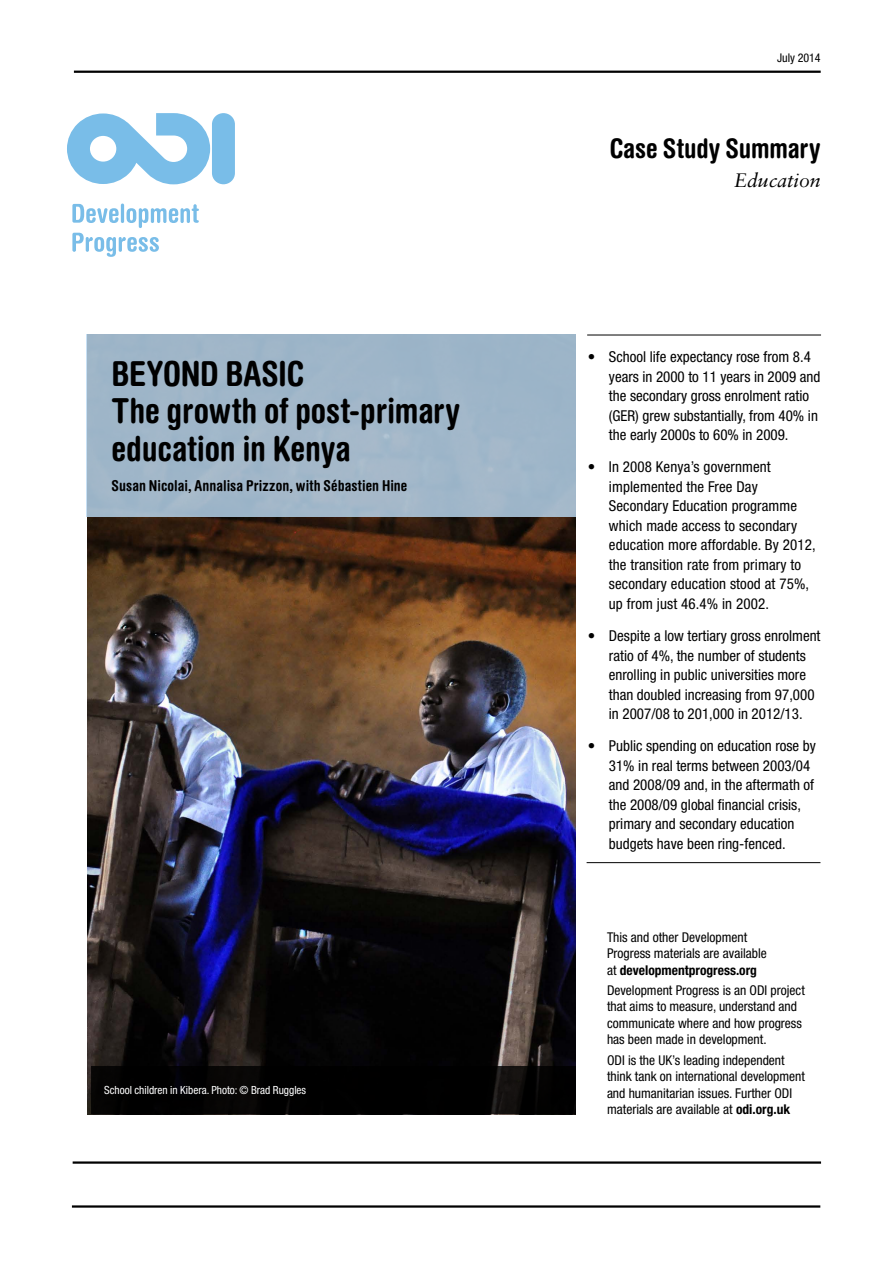
<style>
.page{position:relative;width:893px;height:1263px;background:#fff}
.page>*{position:absolute;margin:0;border:0;box-sizing:border-box;transform-origin:0 0}
.t1{font:700 condensed 34.5px/37.5px "Helvetica Rounded LT Std";letter-spacing:-.005em;color:#000}
.t2{font:700 condensed 27px "Helvetica Rounded LT Std";letter-spacing:-.005em;color:#000}
.t3{font:italic 19.5px "Sabon LT Std";color:#000}
.t4{font:condensed 15px/19.5px "Helvetica Neue LT Std";color:#000}
.t5{font:700 condensed 15px "Helvetica Rounded LT Std";letter-spacing:.005em;color:#000}
.t6{font:condensed 13.5px/16.5px "Helvetica Neue LT Std";color:#000}
.t7{font:condensed 12px "Helvetica Neue LT Std";color:#000}
.t8{font:condensed 11.25px "Helvetica Neue LT Std";color:#fff}
.s1{font-weight:700}
</style>
<div class="page">
<img style="left:87px;top:517px;width:489px;height:597px">
<div style="left:86px;top:335px;width:490px;height:182px;background:#9fb6c9"></div>
<svg style="left:67px;top:113px;width:143px;height:71px"></svg>
<div style="left:212px;top:113px;width:23px;height:71px;background:#79bde8;border-radius:11px"></div>
<svg style="left:72px;top:204px;width:127px;height:53px"></svg>
<hr style="left:74px;top:71px;width:747px;height:2px;background:#000">
<hr style="left:72px;top:1205px;width:748px;height:2px;background:#000">
<hr style="left:73px;top:1161px;width:748px;height:3px;background:#000">
<div style="left:91px;top:1066px;width:485px;height:48px;background:#000"></div>
<hr style="left:587px;top:335px;width:234px;height:1px;background:#000">
<hr style="left:587px;top:862px;width:233px;height:1px;background:#000">
<h1 class="t1" style="left:112px;top:354px;width:350px">Beyond basic<br>The growth of post-primary education in Kenya</h1>
<p class="t5" style="left:112px;top:477px;width:297px">Susan Nicolai, Annalisa Prizzon, with Sébastien Hine</p>
<p class="t8" style="left:104px;top:1084px;width:204px">School children in Kibera. Photo: © Brad Ruggles</p>
<p class="t7" style="left:777px;top:51px;width:45px">July 2014</p>
<h2 class="t2" style="left:610px;top:132px;width:213px">Case Study Summary</h2>
<h3 class="t3" style="left:734px;top:169px;width:88px">Education</h3>
<p class="t4" style="left:609px;top:347px;width:213px;text-indent:-21px">• School life expectancy rose from 8.4 years in 2000 to 11 years in 2009 and the secondary gross enrolment ratio (GER) grew substantially, from 40% in the early 2000s to 60% in 2009.</p>
<p class="t4" style="left:609px;top:457px;width:208px;text-indent:-21px">• In 2008 Kenya’s government implemented the Free Day<br>Secondary Education programme which made access to secondary education more affordable. By 2012, the transition rate from primary to secondary education stood at 75%, up from just 46.4% in 2002.</p>
<p class="t4" style="left:609px;top:626px;width:213px;text-indent:-21px">• Despite a low tertiary gross enrolment ratio of 4%, the number of students enrolling in public universities more than doubled increasing from 97,000 in 2007/08 to 201,000 in 2012/13.</p>
<p class="t4" style="left:609px;top:736px;width:208px;text-indent:-21px">• Public spending on education rose by 31% in real terms between 2003/04 and 2008/09 and, in the aftermath of the 2008/09 global financial crisis, primary and secondary education budgets have been ring-fenced.</p>
<p class="t6" style="left:607px;top:928px;width:161px">This and other Development<br>Progress materials are available at <span class="s1">developmentprogress.org</span></p>
<p class="t6" style="left:607px;top:982px;width:199px">Development Progress is an ODI project that aims to measure, understand and communicate where and how progress has been made in development.</p>
<p class="t6" style="left:607px;top:1051px;width:200px">ODI is the UK’s leading independent think tank on international development and humanitarian issues. Further ODI materials are available at <span class="s1">odi.org.uk</span></p>
</div>
